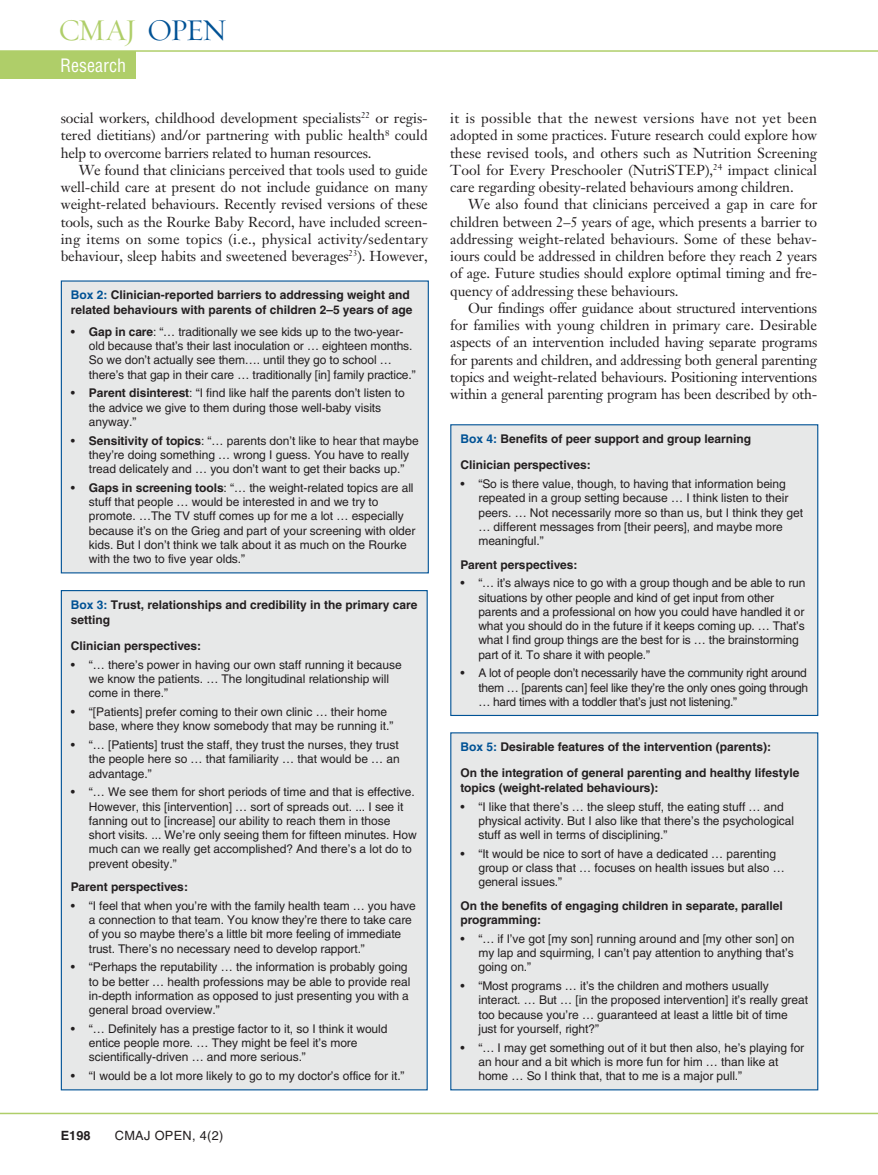
<style>
.page{position:relative;width:878px;height:1175px;background:#fff}
.page>*{position:absolute;margin:0;border:0;box-sizing:border-box;transform-origin:0 0}
.t1{font:30.75px "Requiem Display HTF Roman";letter-spacing:-.08em;color:#afce69}
.t2{font:condensed 18px "Helvetica LT Std";color:#fff}
.t3{font:14.25px/17.2px "Janson Text LT Std";letter-spacing:-.01em;color:#231f20;text-align:justify}
.t4{font:12.75px "Helvetica LT Std";letter-spacing:.025em;color:#231f20}
.t5{font:700 12.75px "Helvetica LT Std";color:#231f20}
.t6{font:12px/14.2px "Helvetica LT Std";letter-spacing:-.005em;color:#231f20}
.t7{font:700 12px/15px "Helvetica LT Std";color:#231f20}
.s1{color:#005295}
.s2{font-weight:700}
</style>
<div class="page">
<hr style="left:0;top:1112px;width:878px;height:2px;background:#afce69">
<div style="left:0;top:51px;width:135px;height:27px;background:#afce69"></div>
<hr style="left:0;top:50px;width:878px;height:2px;background:#afce69">
<div style="left:61px;top:590px;width:366px;height:499px;background:#e7e8e8"></div>
<div style="left:61px;top:281px;width:367px;height:292px;background:#e7e8e8"></div>
<div style="left:61px;top:280px;width:368px;height:293px;border:1px solid #005295"></div>
<div style="left:451px;top:733px;width:366px;height:356px;background:#e7e8e8"></div>
<div style="left:451px;top:425px;width:366px;height:290px;background:#e7e8e8"></div>
<div style="left:450px;top:424px;width:368px;height:292px;border:1px solid #005295"></div>
<h1 class="t1" style="left:58px;top:12px;width:170px">CMAJ <span class="s1">OPEN</span></h1>
<h2 class="t2" style="left:60px;top:54px;width:67px">Research</h2>
<p class="t3" style="left:61px;top:109px;width:368px">social workers, childhood development specialists<sup>22</sup> or regis&shy;tered dietitians) and/or partnering with public health<sup>8</sup> could help to overcome barriers related to human resources.</p>
<p class="t3" style="left:61px;top:161px;width:368px;text-indent:18px">We found that clinicians perceived that tools used to guide well-child care at present do not include guidance on many weight-related behaviours. Recently revised versions of these tools, such as the Rourke Baby Record, have included screen&shy;ing items on some topics (i.e., physical activity/sedentary behaviour, sleep habits and sweetened beverages<sup>23</sup>). However,</p>
<p class="t7" style="left:71px;top:287px;width:343px"><span class="s1">Box 2:</span> Clinician-reported barriers to addressing weight and related behaviours with parents of children 2–5 years of age</p>
<p class="t6" style="left:89px;top:324px;width:328px;text-indent:-18px">• <span class="s2">Gap in care</span>: “… traditionally we see kids up to the two-year&shy;old because that’s their last inoculation or … eighteen months.<br>So we don’t actually see them…. until they go to school … there’s that gap in their care … traditionally [in] family practice.”</p>
<p class="t6" style="left:89px;top:386px;width:317px;text-indent:-18px">• <span class="s2">Parent disinterest</span>: “I find like half the parents don’t listen to the advice we give to them during those well-baby visits anyway.”</p>
<p class="t6" style="left:89px;top:433px;width:331px;text-indent:-18px">• <span class="s2">Sensitivity of topics</span>: “… parents don’t like to hear that maybe they’re doing something … wrong I guess. You have to really tread delicately and … you don’t want to get their backs up.”</p>
<p class="t6" style="left:89px;top:480px;width:328px;text-indent:-18px">• <span class="s2">Gaps in screening tools</span>: “… the weight-related topics are all stuff that people … would be interested in and we try to promote. …The TV stuff comes up for me a lot … especially because it’s on the Grieg and part of your screening with older kids. But I don’t think we talk about it as much on the Rourke with the two to five year olds.”</p>
<p class="t7" style="left:71px;top:597px;width:348px"><span class="s1">Box 3:</span> Trust, relationships and credibility in the primary care setting</p>
<p class="t7" style="left:71px;top:638px;width:132px">Clinician perspectives:</p>
<p class="t6" style="left:89px;top:657px;width:314px;text-indent:-18px">• “… there’s power in having our own staff running it because we know the patients. … The longitudinal relationship will come in there.”</p>
<p class="t6" style="left:89px;top:705px;width:306px;text-indent:-18px">• “[Patients] prefer coming to their own clinic … their home base, where they know somebody that may be running it.”</p>
<p class="t6" style="left:89px;top:738px;width:312px;text-align:justify;text-indent:-18px">• “… [Patients] trust the staff, they trust the nurses, they trust the people here so … that familiarity … that would be … an advantage.”</p>
<p class="t6" style="left:89px;top:785px;width:329px;text-indent:-18px">• “… We see them for short periods of time and that is effective.<br>However, this [intervention] … sort of spreads out. ... I see it fanning out to [increase] our ability to reach them in those short visits. ... We’re only seeing them for fifteen minutes. How much can we really get accomplished? And there’s a lot do to prevent obesity.”</p>
<p class="t7" style="left:71px;top:879px;width:119px">Parent perspectives:</p>
<p class="t6" style="left:89px;top:898px;width:328px;text-indent:-18px">• “I feel that when you’re with the family health team … you have a connection to that team. You know they’re there to take care of you so maybe there’s a little bit more feeling of immediate trust. There’s no necessary need to develop rapport.”</p>
<p class="t6" style="left:89px;top:960px;width:323px;text-indent:-18px">• “Perhaps the reputability … the information is probably going to be better … health professions may be able to provide real in-depth information as opposed to just presenting you with a general broad overview.”</p>
<p class="t6" style="left:89px;top:1021px;width:300px;text-indent:-18px">• “… Definitely has a prestige factor to it, so I think it would entice people more. … They might be feel it’s more scientifically-driven … and more serious.”</p>
<p class="t6" style="left:71px;top:1068px;width:335px">• “I would be a lot more likely to go to my doctor’s office for it.”</p>
<p class="t5" style="left:61px;top:1127px;width:31px">E198</p>
<p class="t4" style="left:115px;top:1127px;width:110px">CMAJ OPEN, 4(2)</p>
<p class="t3" style="left:450px;top:109px;width:368px">it is possible that the newest versions have not yet been adopted in some practices. Future research could explore how these revised tools, and others such as Nutrition Screening Tool for Every Preschooler (NutriSTEP),<sup>24</sup> impact clinical care regarding obesity-related behaviours among children.</p>
<p class="t3" style="left:450px;top:196px;width:368px;text-indent:18px">We also found that clinicians perceived a gap in care for children between 2–5 years of age, which presents a barrier to addressing weight-related behaviours. Some of these behav&shy;iours could be addressed in children before they reach 2 years of age. Future studies should explore optimal timing and fre&shy;quency of addressing these behaviours.</p>
<p class="t3" style="left:450px;top:299px;width:369px;text-indent:18px">Our findings offer guidance about structured interventions for families with young children in primary care. Desirable aspects of an intervention included having separate programs for parents and children, and addressing both general parenting topics and weight-related behaviours. Positioning interventions within a general parenting program has been described by oth-</p>
<p class="t7" style="left:460px;top:431px;width:292px"><span class="s1">Box 4:</span> Benefits of peer support and group learning</p>
<p class="t7" style="left:460px;top:457px;width:132px">Clinician perspectives:</p>
<p class="t6" style="left:478px;top:477px;width:326px;text-indent:-18px">• “So is there value, though, to having that information being repeated in a group setting because … I think listen to their peers. … Not necessarily more so than us, but I think they get … different messages from [their peers], and maybe more meaningful.”</p>
<p class="t7" style="left:460px;top:556px;width:119px">Parent perspectives:</p>
<p class="t6" style="left:478px;top:576px;width:328px;text-indent:-18px">• “… it’s always nice to go with a group though and be able to run situations by other people and kind of get input from other parents and a professional on how you could have handled it or what you should do in the future if it keeps coming up. … That’s what I find group things are the best for is … the brainstorming part of it. To share it with people.”</p>
<p class="t6" style="left:478px;top:666px;width:331px;text-align:justify;text-indent:-18px">• A lot of people don’t necessarily have the community right around them … [parents can] feel like they’re the only ones going through … hard times with a toddler that’s just not listening.”</p>
<p class="t7" style="left:460px;top:739px;width:312px"><span class="s1">Box 5:</span> Desirable features of the intervention (parents):</p>
<p class="t7" style="left:460px;top:766px;width:340px;line-height:14.4px">On the integration of general parenting and healthy lifestyle topics (weight-related behaviours):</p>
<p class="t6" style="left:478px;top:799px;width:317px;text-indent:-18px">• “I like that there’s … the sleep stuff, the eating stuff … and physical activity. But I also like that there’s the psychological stuff as well in terms of disciplining.”</p>
<p class="t6" style="left:478px;top:846px;width:308px;text-indent:-18px">• “It would be nice to sort of have a dedicated … parenting group or class that … focuses on health issues but also … general issues.”</p>
<p class="t7" style="left:460px;top:898px;width:324px;line-height:14.4px">On the benefits of engaging children in separate, parallel programming:</p>
<p class="t6" style="left:478px;top:931px;width:317px;text-align:justify;text-indent:-18px">• “… if I’ve got [my son] running around and [my other son] on my lap and squirming, I can’t pay attention to anything that’s going on.”</p>
<p class="t6" style="left:478px;top:978px;width:331px;text-indent:-18px">• “Most programs … it’s the children and mothers usually interact. … But … [in the proposed intervention] it’s really great too because you’re … guaranteed at least a little bit of time just for yourself, right?”</p>
<p class="t6" style="left:478px;top:1040px;width:327px;text-indent:-18px">• “… I may get something out of it but then also, he’s playing for an hour and a bit which is more fun for him … than like at home … So I think that, that to me is a major pull.”</p>
</div>
